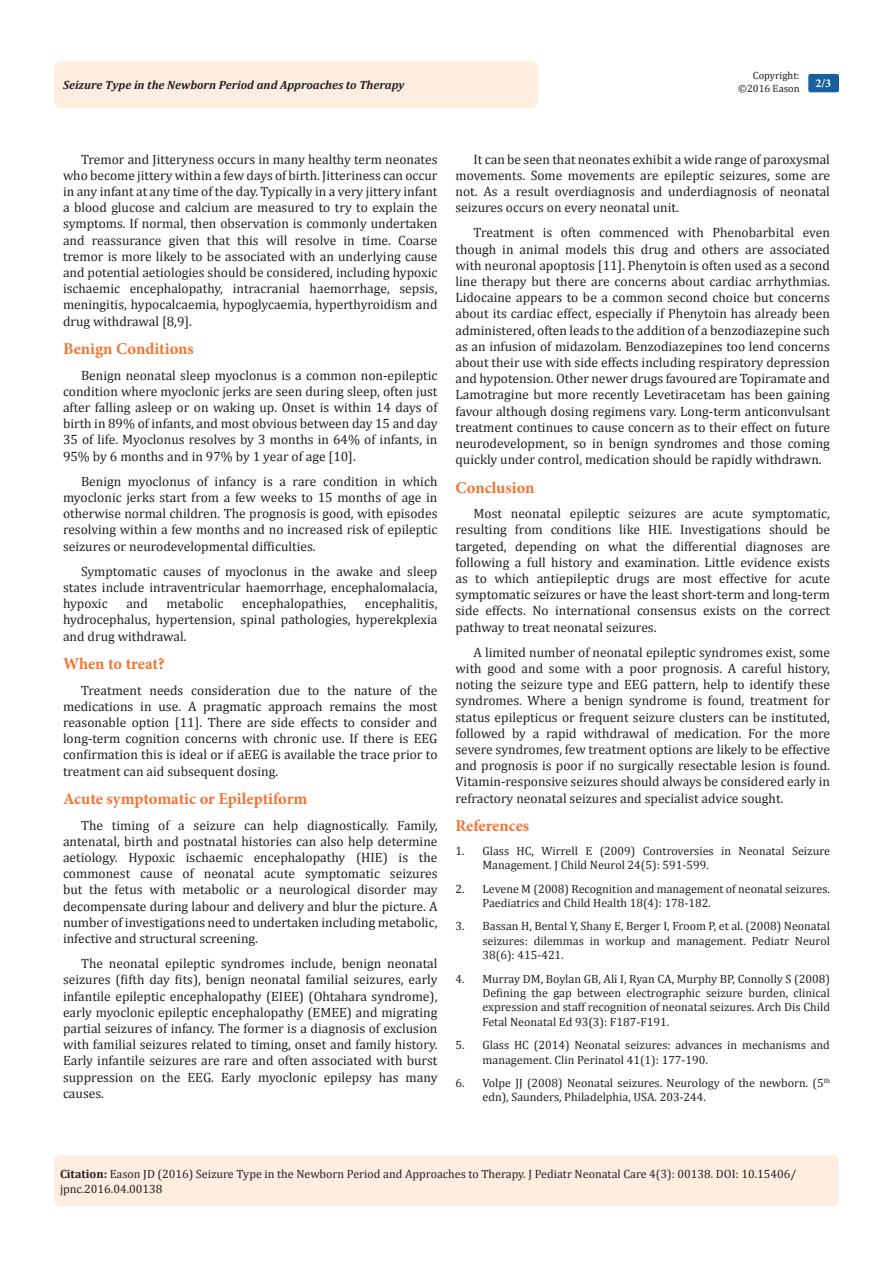
<style>
.page{position:relative;width:893px;height:1263px;background:#fff}
.page>*{position:absolute;margin:0;border:0;box-sizing:border-box;transform-origin:0 0}
.t1{font:700 16.5px "Minion Pro";letter-spacing:-.005em;color:#f37331}
.t2{font:13.5px/16.2px "Cambria";color:#231f20;text-align:justify}
.Citation{font:12px/14.4px "Cambria";color:#231f20}
.t3{font:italic 700 12px "Cambria";color:#231f20}
.t4{font:700 12px "Minion Pro";color:#fff}
.t5{font:10.5px "Cambria";color:#231f20}
.s1{font-weight:700}
</style>
<div class="page">
<div style="left:54px;top:1155px;width:785px;height:51px;background:#feeee0;border-radius:7px"></div>
<div style="left:54px;top:61px;width:484px;height:47px;background:#feeee0;border-radius:8px"></div>
<div style="left:808px;top:74px;width:31px;height:18px;background:#18609d;border-radius:2px"></div>
<p class="t5" style="left:753px;top:69px;width:48px">Copyright:</p>
<p class="t5" style="left:738px;top:82px;width:63px">©2016 Eason</p>
<p class="t3" style="left:63px;top:77px;width:343px">Seizure Type in the Newborn Period and Approaches to Therapy</p>
<p class="t4" style="left:815px;top:75px;width:17px">2/3</p>
<p class="t2" style="left:63px;top:151px;width:376px;text-indent:18px">Tremor and Jitteryness occurs in many healthy term neonates who become jittery within a few days of birth. Jitteriness can occur in any infant at any time of the day. Typically in a very jittery infant a blood glucose and calcium are measured to try to explain the symptoms. If normal, then observation is commonly undertaken and reassurance given that this will resolve in time. Coarse tremor is more likely to be associated with an underlying cause and potential aetiologies should be considered, including hypoxic ischaemic encephalopathy, intracranial haemorrhage, sepsis, meningitis, hypocalcaemia, hypoglycaemia, hyperthyroidism and drug withdrawal [8,9].</p>
<p class="t1" style="left:63px;top:337px;width:132px">Benign Conditions</p>
<p class="t2" style="left:63px;top:367px;width:376px;text-indent:18px">Benign neonatal sleep myoclonus is a common non-epileptic condition where myoclonic jerks are seen during sleep, often just after falling asleep or on waking up. Onset is within 14 days of birth in 89% of infants, and most obvious between day 15 and day 35 of life. Myoclonus resolves by 3 months in 64% of infants, in 95% by 6 months and in 97% by 1 year of age [10].</p>
<p class="t2" style="left:63px;top:473px;width:376px;text-indent:18px">Benign myoclonus of infancy is a rare condition in which myoclonic jerks start from a few weeks to 15 months of age in otherwise normal children. The prognosis is good, with episodes resolving within a few months and no increased risk of epileptic seizures or neurodevelopmental difficulties.</p>
<p class="t2" style="left:63px;top:563px;width:376px;text-indent:18px">Symptomatic causes of myoclonus in the awake and sleep states include intraventricular haemorrhage, encephalomalacia, hypoxic</p>
<p class="t2" style="left:63px;top:595px;width:376px;text-indent:302px">encephalitis, hydrocephalus, hypertension, spinal pathologies, hyperekplexia and drug withdrawal.</p>
<p class="t1" style="left:63px;top:652px;width:103px">When to treat?</p>
<p class="t2" style="left:63px;top:682px;width:376px;text-indent:18px">Treatment needs consideration due to the nature of the medications in use. A pragmatic approach remains the most reasonable option [11]. There are side effects to consider and long-term cognition concerns with chronic use. If there is EEG confirmation this is ideal or if aEEG is available the trace prior to treatment can aid subsequent dosing.</p>
<p class="t1" style="left:63px;top:787px;width:246px">Acute symptomatic or Epileptiform</p>
<p class="t2" style="left:63px;top:817px;width:376px;text-indent:18px">The timing of a seizure can help diagnostically. Family, antenatal, birth and postnatal histories can also help determine aetiology. Hypoxic ischaemic encephalopathy (HIE) is the commonest cause of neonatal acute symptomatic seizures but the fetus with metabolic or a neurological disorder may decompensate during labour and delivery and blur the picture. A number of investigations need to undertaken including metabolic, infective and structural screening.</p>
<p class="t2" style="left:63px;top:955px;width:376px;text-indent:18px">The neonatal epileptic syndromes include, benign neonatal seizures (fifth day fits), benign neonatal familial seizures, early infantile epileptic encephalopathy (EIEE) (Ohtahara syndrome), early myoclonic epileptic encephalopathy (EMEE) and migrating partial seizures of infancy. The former is a diagnosis of exclusion with familial seizures related to timing, onset and family history.<br>Early infantile seizures are rare and often associated with burst suppression on the EEG. Early myoclonic epilepsy has many causes.</p>
<p class="t2" style="left:126px;top:595px;width:23px">and</p>
<p class="t2" style="left:167px;top:595px;width:58px">metabolic</p>
<p class="t2" style="left:242px;top:595px;width:106px">encephalopathies,</p>
<p class="t2" style="left:455px;top:151px;width:376px;text-indent:18px">It can be seen that neonates exhibit a wide range of paroxysmal movements. Some movements are epileptic seizures, some are not. As a result overdiagnosis and underdiagnosis of neonatal seizures occurs on every neonatal unit.</p>
<p class="t2" style="left:455px;top:225px;width:376px;text-indent:18px">Treatment is often commenced with Phenobarbital even though in animal models this drug and others are associated with neuronal apoptosis [11]. Phenytoin is often used as a second line therapy but there are concerns about cardiac arrhythmias.<br>Lidocaine appears to be a common second choice but concerns about its cardiac effect, especially if Phenytoin has already been administered, often leads to the addition of a benzodiazepine such as an infusion of midazolam. Benzodiazepines too lend concerns about their use with side effects including respiratory depression and hypotension. Other newer drugs favoured are Topiramate and Lamotragine but more recently Levetiracetam has been gaining favour although dosing regimens vary. Long-term anticonvulsant treatment continues to cause concern as to their effect on future neurodevelopment, so in benign syndromes and those coming quickly under control, medication should be rapidly withdrawn.</p>
<p class="t1" style="left:455px;top:476px;width:81px">Conclusion</p>
<p class="t2" style="left:455px;top:505px;width:376px;text-indent:18px">Most neonatal epileptic seizures are acute symptomatic, resulting from conditions like HIE. Investigations should be targeted, depending on what the differential diagnoses are following a full history and examination. Little evidence exists as to which antiepileptic drugs are most effective for acute symptomatic seizures or have the least short-term and long-term side effects. No international consensus exists on the correct pathway to treat neonatal seizures.</p>
<p class="t2" style="left:455px;top:644px;width:376px;text-indent:18px">A limited number of neonatal epileptic syndromes exist, some with good and some with a poor prognosis. A careful history, noting the seizure type and EEG pattern, help to identify these syndromes. Where a benign syndrome is found, treatment for status epilepticus or frequent seizure clusters can be instituted, followed by a rapid withdrawal of medication. For the more severe syndromes, few treatment options are likely to be effective and prognosis is poor if no surgically resectable lesion is found.<br>Vitamin-responsive seizures should always be considered early in refractory neonatal seizures and specialist advice sought.</p>
<p class="t1" style="left:455px;top:814px;width:75px">References</p>
<p class="Citation" style="left:482px;top:843px;width:349px;text-indent:-27px">1. Glass HC, Wirrell E (2009) Controversies in Neonatal Seizure<br>Management. J Child Neurol 24(5): 591-599.</p>
<p class="Citation" style="left:482px;top:881px;width:349px;text-indent:-27px">2. Levene M (2008) Recognition and management of neonatal seizures.<br>Paediatrics and Child Health 18(4): 178-182.</p>
<p class="Citation" style="left:482px;top:919px;width:349px;text-align:justify;text-indent:-27px">3. Bassan H, Bental Y, Shany E, Berger I, Froom P, et al. (2008) Neonatal seizures: dilemmas in workup and management. Pediatr Neurol 38(6): 415-421.</p>
<p class="Citation" style="left:482px;top:971px;width:349px;text-align:justify;text-indent:-27px">4. Murray DM, Boylan GB, Ali I, Ryan CA, Murphy BP, Connolly S (2008)<br>Defining the gap between electrographic seizure burden, clinical expression and staff recognition of neonatal seizures. Arch Dis Child Fetal Neonatal Ed 93(3): F187-F191.</p>
<p class="Citation" style="left:482px;top:1038px;width:349px;text-indent:-27px">5. Glass HC (2014) Neonatal seizures: advances in mechanisms and management. Clin Perinatol 41(1): 177-190.</p>
<p class="Citation" style="left:482px;top:1076px;width:349px;text-indent:-27px">6. Volpe JJ (2008) Neonatal seizures. Neurology of the newborn. (5<sup>th </sup>edn), Saunders, Philadelphia, USA. 203-244.</p>
<p class="Citation" style="left:60px;top:1167px;width:738px"><span class="s1">Citation:</span> Eason JD (2016) Seizure Type in the Newborn Period and Approaches to Therapy. J Pediatr Neonatal Care 4(3): 00138. DOI: 10.15406/ jpnc.2016.04.00138</p>
</div>
